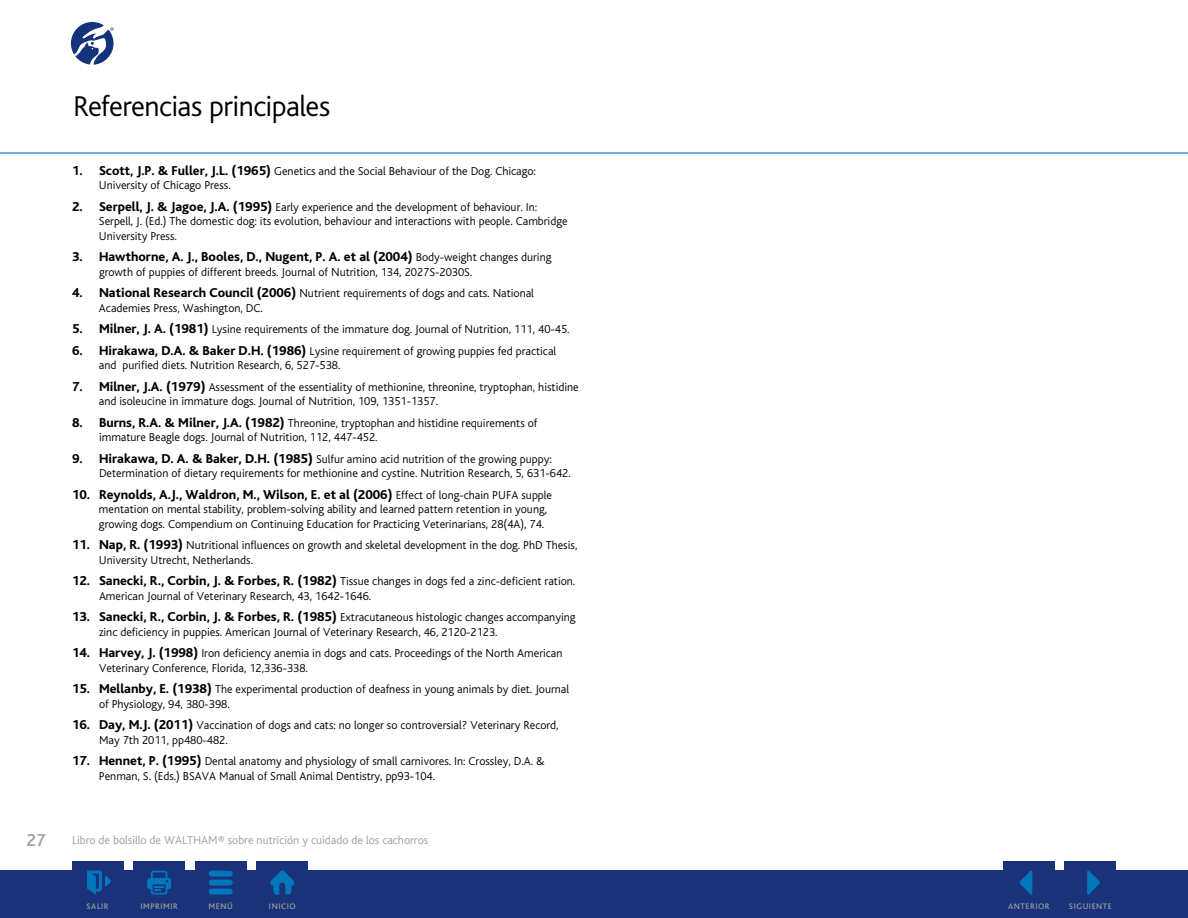
<style>
.page{position:relative;width:1188px;height:918px;background:#fff}
.page>*{position:absolute;margin:0;border:0;box-sizing:border-box;transform-origin:0 0}
.t1{font:300 30px "Bliss";letter-spacing:-.015em;color:#000}
.t2{font:500 18px "Bliss";color:#9d9d9c}
.t3{font:800 13.5px "Bliss";color:#000}
.t4{font:300 12px/14.4px "Bliss";color:#000}
.t5{font:300 12px "Bliss";color:#9d9d9c}
.t6{font:500 8.4px "Bliss";letter-spacing:.07em;color:#9d9d9c}
.s1{font-weight:800;font-size:13.5px}
.s2{font-weight:300;font-size:12px}
</style>
<div class="page">
<div style="left:0;top:870px;width:1187px;height:48px;background:#193279"></div>
<div style="left:72px;top:861px;width:51px;height:33px;background:#193279"></div>
<div style="left:195px;top:861px;width:51px;height:33px;background:#193279"></div>
<div style="left:134px;top:861px;width:51px;height:33px;background:#193279"></div>
<div style="left:257px;top:861px;width:51px;height:33px;background:#193279"></div>
<hr style="left:0;top:152px;width:1188px;height:2px;background:#0076bd">
<svg style="left:147px;top:871px;width:24px;height:24px"></svg>
<svg style="left:87px;top:871px;width:24px;height:24px"></svg>
<svg style="left:209px;top:871px;width:24px;height:24px"></svg>
<div style="left:1003px;top:861px;width:51px;height:33px;background:#193279"></div>
<div style="left:1065px;top:861px;width:51px;height:33px;background:#193279"></div>
<svg style="left:1087px;top:870px;width:13px;height:25px"></svg>
<svg style="left:1019px;top:870px;width:13px;height:25px"></svg>
<svg style="left:271px;top:871px;width:23px;height:24px"></svg>
<svg style="left:71px;top:22px;width:43px;height:43px"></svg>
<h2 class="t2" style="left:26px;top:831px;width:21px">27</h2>
<h1 class="t1" style="left:73px;top:90px;width:259px">Referencias principales</h1>
<p class="t4" style="left:99px;top:164px;width:439px;text-indent:-27px"><span class="s1">1. Scott, J.P. &amp; Fuller, J.L. (1965)</span> Genetics and the Social Behaviour of the Dog. Chicago:<br>University of Chicago Press.</p>
<p class="t4" style="left:99px;top:200px;width:470px;text-indent:-27px"><span class="s1">2. Serpell, J. &amp; Jagoe, J.A. (1995)</span> Early experience and the development of behaviour. In:<br>Serpell, J. (Ed.) The domestic dog: its evolution, behaviour and interactions with people. Cambridge<br>University Press.</p>
<p class="t3" style="left:72px;top:250px;width:481px">3. Hawthorne, A. J., Booles, D., Nugent, P. A. et al (2004) <span class="s2">Body-weight changes during</span></p>
<p class="t4" style="left:99px;top:265px;width:375px">growth of puppies of different breeds. Journal of Nutrition, 134, 2027S-2030S.</p>
<p class="t4" style="left:99px;top:286px;width:437px;text-indent:-27px"><span class="s1">4. National Research Council (2006)</span> Nutrient requirements of dogs and cats. National<br>Academies Press, Washington, DC.</p>
<p class="t4" style="left:72px;top:322px;width:499px"><span class="s1">5. Milner, J. A. (1981)</span> Lysine requirements of the immature dog. Journal of Nutrition, 111, 40-45.</p>
<p class="t4" style="left:99px;top:344px;width:459px;text-indent:-27px"><span class="s1">6. Hirakawa, D.A. &amp; Baker D.H. (1986)</span> Lysine requirement of growing puppies fed practical and purified diets. Nutrition Research, 6, 527-538.</p>
<p class="t4" style="left:99px;top:380px;width:481px;text-indent:-27px"><span class="s1">7. Milner, J.A. (1979)</span> Assessment of the essentiality of methionine, threonine, tryptophan, histidine and isoleucine in immature dogs. Journal of Nutrition, 109, 1351-1357.</p>
<p class="t4" style="left:99px;top:416px;width:440px;text-indent:-27px"><span class="s1">8. Burns, R.A. &amp; Milner, J.A. (1982)</span> Threonine, tryptophan and histidine requirements of immature Beagle dogs. Journal of Nutrition, 112, 447-452.</p>
<p class="t4" style="left:99px;top:452px;width:473px;text-indent:-27px"><span class="s1">9. Hirakawa, D. A. &amp; Baker, D.H. (1985)</span> Sulfur amino acid nutrition of the growing puppy:<br>Determination of dietary requirements for methionine and cystine. Nutrition Research, 5, 631-642.</p>
<p class="t3" style="left:72px;top:488px;width:482px">10. Reynolds, A.J., Waldron, M., Wilson, E. et al (2006) <span class="s2">Effect of long-chain PUFA supple</span></p>
<p class="t4" style="left:99px;top:502px;width:450px">mentation on mental stability, problem-solving ability and learned pattern retention in young, growing dogs. Compendium on Continuing Education for Practicing Veterinarians, 28(4A), 74.</p>
<p class="t4" style="left:99px;top:538px;width:480px;text-indent:-27px"><span class="s1">11. Nap, R. (1993)</span> Nutritional influences on growth and skeletal development in the dog. PhD Thesis,<br>University Utrecht, Netherlands.</p>
<p class="t4" style="left:99px;top:574px;width:478px;text-indent:-27px"><span class="s1">12. Sanecki, R., Corbin, J. &amp; Forbes, R. (1982)</span> Tissue changes in dogs fed a zinc-deficient ration.<br>American Journal of Veterinary Research, 43, 1642-1646.</p>
<p class="t4" style="left:99px;top:610px;width:478px;text-indent:-27px"><span class="s1">13. Sanecki, R., Corbin, J. &amp; Forbes, R. (1985)</span> Extracutaneous histologic changes accompanying zinc deficiency in puppies. American Journal of Veterinary Research, 46, 2120-2123.</p>
<p class="t4" style="left:99px;top:646px;width:465px;text-indent:-27px"><span class="s1">14. Harvey, J. (1998)</span> Iron deficiency anemia in dogs and cats. Proceedings of the North American<br>Veterinary Conference, Florida, 12,336-338.</p>
<p class="t4" style="left:99px;top:682px;width:472px;text-indent:-27px"><span class="s1">15. Mellanby, E. (1938)</span> The experimental production of deafness in young animals by diet. Journal of Physiology, 94, 380-398.</p>
<p class="t4" style="left:99px;top:718px;width:461px;text-indent:-27px"><span class="s1">16. Day, M.J. (2011)</span> Vaccination of dogs and cats: no longer so controversial? Veterinary Record,<br>May 7th 2011, pp480-482.</p>
<p class="t4" style="left:99px;top:754px;width:447px;text-indent:-27px"><span class="s1">17. Hennet, P. (1995)</span> Dental anatomy and physiology of small carnivores. In: Crossley, D.A. &amp;<br>Penman, S. (Eds.) BSAVA Manual of Small Animal Dentistry, pp93-104.</p>
<p class="t5" style="left:72px;top:834px;width:358px">Libro de bolsillo de WALTHAM® sobre nutrición y cuidado de los cachorros</p>
<p class="t6" style="left:87px;top:902px;width:24px">SALIR</p>
<p class="t6" style="left:140px;top:902px;width:39px">IMPRIMIR</p>
<p class="t6" style="left:209px;top:902px;width:26px">MENÚ</p>
<p class="t6" style="left:269px;top:902px;width:28px">INICIO</p>
<p class="t6" style="left:1008px;top:902px;width:43px">ANTERIOR</p>
<p class="t6" style="left:1069px;top:902px;width:44px">SIGUIENTE</p>
</div>
